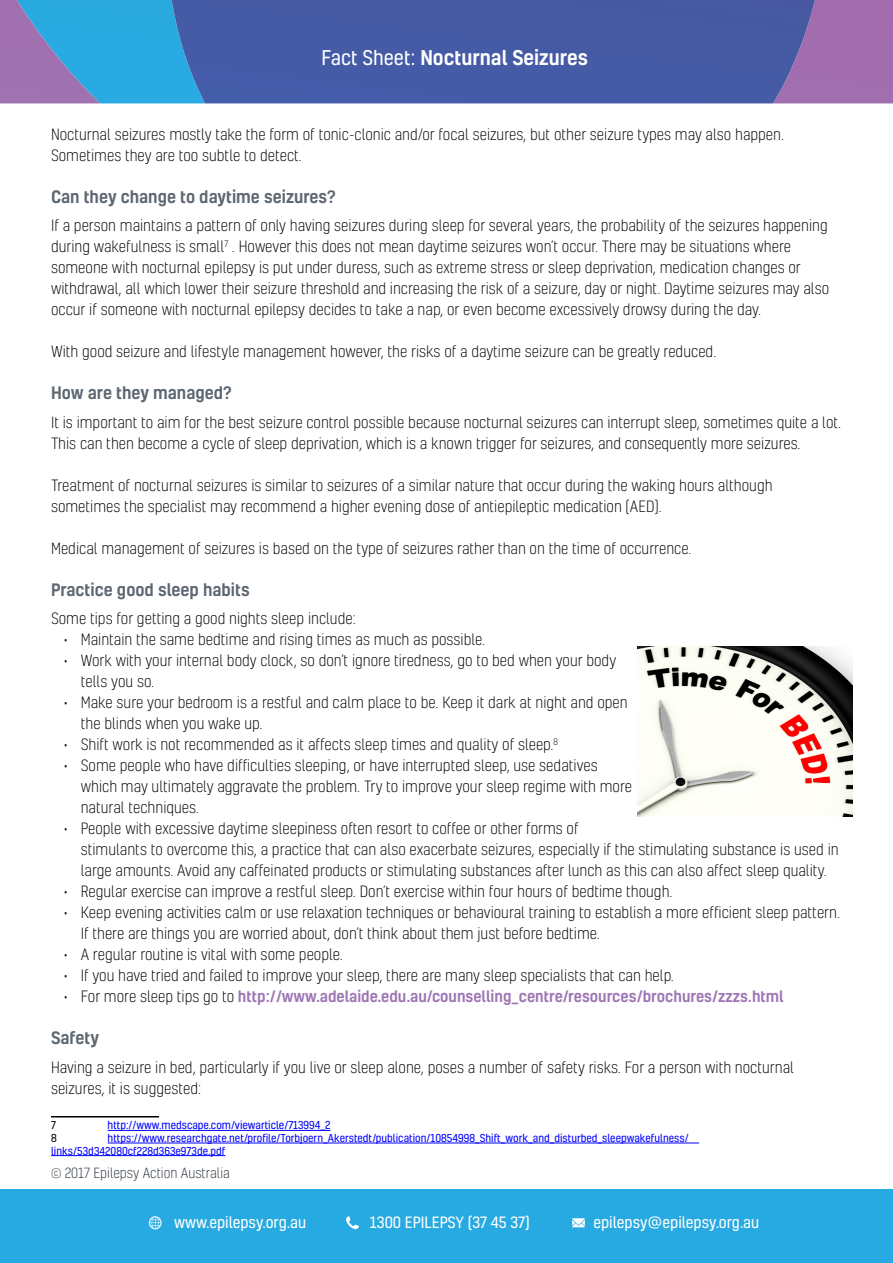
<style>
.page{position:relative;width:893px;height:1263px;background:#fff}
.page>*{position:absolute;margin:0;border:0;box-sizing:border-box;transform-origin:0 0}
.t1{font:500 19.5px "Kelson";color:#fff}
.t2{font:500 16.5px "Kelson";color:#5d6771}
.t3{font:300 15px/21px "Kelson";color:#000}
.t4{font:15px "Kelson";color:#fff}
.t5{font:500 15px "Kelson";color:#9e76b4}
.t6{font:300 13.5px "Kelson";color:#29333d}
.t7{font:10.5px/12.6px "Kelson";color:#00f}
.t8{font:10.5px "Kelson";color:#000}
.s1{font-weight:400}
.s2{font-weight:300;color:#000}
</style>
<div class="page">
<div style="left:0;top:1190px;width:893px;height:73px;background:#27aae1"></div>
<div style="left:815px;top:0;width:78px;height:103px;background:#a26dae"></div>
<div style="left:412px;top:0;width:403px;height:103px;background:#455aa4"></div>
<img style="left:0;top:0;width:412px;height:103px">
<svg style="left:148px;top:1216px;width:14px;height:13px"></svg>
<svg style="left:572px;top:1218px;width:13px;height:9px"></svg>
<svg style="left:346px;top:1216px;width:13px;height:13px"></svg>
<hr style="left:51px;top:1116px;width:108px;height:1px;background:#000">
<hr style="left:108px;top:1130px;width:223px;height:1px;background:#00f">
<hr style="left:108px;top:1143px;width:591px;height:1px;background:#00f">
<hr style="left:51px;top:1155px;width:174px;height:1px;background:#00f">
<img style="left:637px;top:646px;width:216px;height:171px">
<h1 class="t1" style="left:322px;top:44px;width:268px"><span class="s1">Fact Sheet:</span> Nocturnal Seizures</h1>
<p class="t3" style="left:51px;top:123px;width:735px">Nocturnal seizures mostly take the form of tonic-clonic and/or focal seizures, but other seizure types may also happen.<br>Sometimes they are too subtle to detect.</p>
<p class="t2" style="left:51px;top:185px;width:286px">Can they change to daytime seizures?</p>
<p class="t3" style="left:51px;top:215px;width:780px">If a person maintains a pattern of only having seizures during sleep for several years, the probability of the seizures happening during wakefulness is small<sup>7</sup><sup>1</sup>. However this does not mean daytime seizures won’t occur. There may be situations where someone with nocturnal epilepsy is put under duress, such as extreme stress or sleep deprivation, medication changes or withdrawal, all which lower their seizure threshold and increasing the risk of a seizure, day or night. Daytime seizures may also occur if someone with nocturnal epilepsy decides to take a nap, or even become excessively drowsy during the day.</p>
<p class="t3" style="left:51px;top:341px;width:667px">With good seizure and lifestyle management however, the risks of a daytime seizure can be greatly reduced.</p>
<p class="t2" style="left:51px;top:382px;width:182px">How are they managed?</p>
<p class="t3" style="left:51px;top:411px;width:792px">It is important to aim for the best seizure control possible because nocturnal seizures can interrupt sleep, sometimes quite a lot.<br>This can then become a cycle of sleep deprivation, which is a known trigger for seizures, and consequently more seizures.</p>
<p class="t3" style="left:51px;top:474px;width:723px">Treatment of nocturnal seizures is similar to seizures of a similar nature that occur during the waking hours although sometimes the specialist may recommend a higher evening dose of antiepileptic medication (AED).</p>
<p class="t3" style="left:51px;top:537px;width:642px">Medical management of seizures is based on the type of seizures rather than on the time of occurrence.</p>
<p class="t2" style="left:51px;top:578px;width:200px">Practice good sleep habits</p>
<p class="t3" style="left:51px;top:608px;width:306px">Some tips for getting a good nights sleep include:</p>
<p class="t3" style="left:64px;top:629px;width:423px">• Maintain the same bedtime and rising times as much as possible.</p>
<p class="t3" style="left:81px;top:650px;width:537px;text-indent:-17px">• Work with your internal body clock, so don’t ignore tiredness, go to bed when your body tells you so.</p>
<p class="t3" style="left:81px;top:692px;width:548px;text-indent:-17px">• Make sure your bedroom is a restful and calm place to be. Keep it dark at night and open the blinds when you wake up.</p>
<p class="t3" style="left:64px;top:734px;width:501px">• Shift work is not recommended as it affects sleep times and quality of sleep.<sup>8</sup><sup>2</sup></p>
<p class="t3" style="left:81px;top:755px;width:553px;text-indent:-17px">• Some people who have difficulties sleeping, or have interrupted sleep, use sedatives which may ultimately aggravate the problem. Try to improve your sleep regime with more natural techniques.</p>
<p class="t3" style="left:81px;top:818px;width:759px;text-indent:-17px">• People with excessive daytime sleepiness often resort to coffee or other forms of<br>stimulants to overcome this, a practice that can also exacerbate seizures, especially if the stimulating substance is used in large amounts. Avoid any caffeinated products or stimulating substances after lunch as this can also affect sleep quality.</p>
<p class="t3" style="left:64px;top:881px;width:610px">• Regular exercise can improve a restful sleep. Don’t exercise within four hours of bedtime though.</p>
<p class="t3" style="left:81px;top:902px;width:761px;text-indent:-17px">• Keep evening activities calm or use relaxation techniques or behavioural training to establish a more efficient sleep pattern.<br>If there are things you are worried about, don’t think about them just before bedtime.</p>
<p class="t3" style="left:64px;top:944px;width:281px">• A regular routine is vital with some people.</p>
<p class="t3" style="left:64px;top:965px;width:612px">• If you have tried and failed to improve your sleep, there are many sleep specialists that can help.</p>
<p class="t5" style="left:64px;top:986px;width:721px"><span class="s2">• For more sleep tips go to</span> http://www.adelaide.edu.au/counselling_centre/resources/brochures/zzzs.html</p>
<p class="t2" style="left:51px;top:1027px;width:50px">Safety</p>
<p class="t3" style="left:51px;top:1056px;width:744px">Having a seizure in bed, particularly if you live or sleep alone, poses a number of safety risks. For a person with nocturnal seizures, it is suggested:</p>
<p class="t8" style="left:51px;top:1118px;width:6px">7</p>
<p class="t7" style="left:108px;top:1119px;width:224px">http://www.medscape.com/viewarticle/713994_2</p>
<p class="t8" style="left:51px;top:1131px;width:7px">8</p>
<p class="t7" style="left:51px;top:1131px;width:639px;text-indent:57px">https://www.researchgate.net/profile/Torbjoern_Akerstedt/publication/10854998_Shift_work_and_disturbed_sleepwakefulness/ links/53d342080cf228d363e973de.pdf</p>
<p class="t6" style="left:51px;top:1164px;width:180px">© 2017 Epilepsy Action Australia</p>
<p class="t4" style="left:167px;top:1205px;width:134px">www.epilepsy.org.au</p>
<p class="t4" style="left:362px;top:1205px;width:161px">1300 EPILEPSY (37 45 37)</p>
<p class="t4" style="left:586px;top:1205px;width:167px">epilepsy@epilepsy.org.au</p>
<p class="t4" style="left:174px;top:1212px;width:134px">www.epilepsy.org.au</p>
<p class="t4" style="left:370px;top:1212px;width:161px">1300 EPILEPSY (37 45 37)</p>
<p class="t4" style="left:593px;top:1212px;width:167px">epilepsy@epilepsy.org.au</p>
</div>
